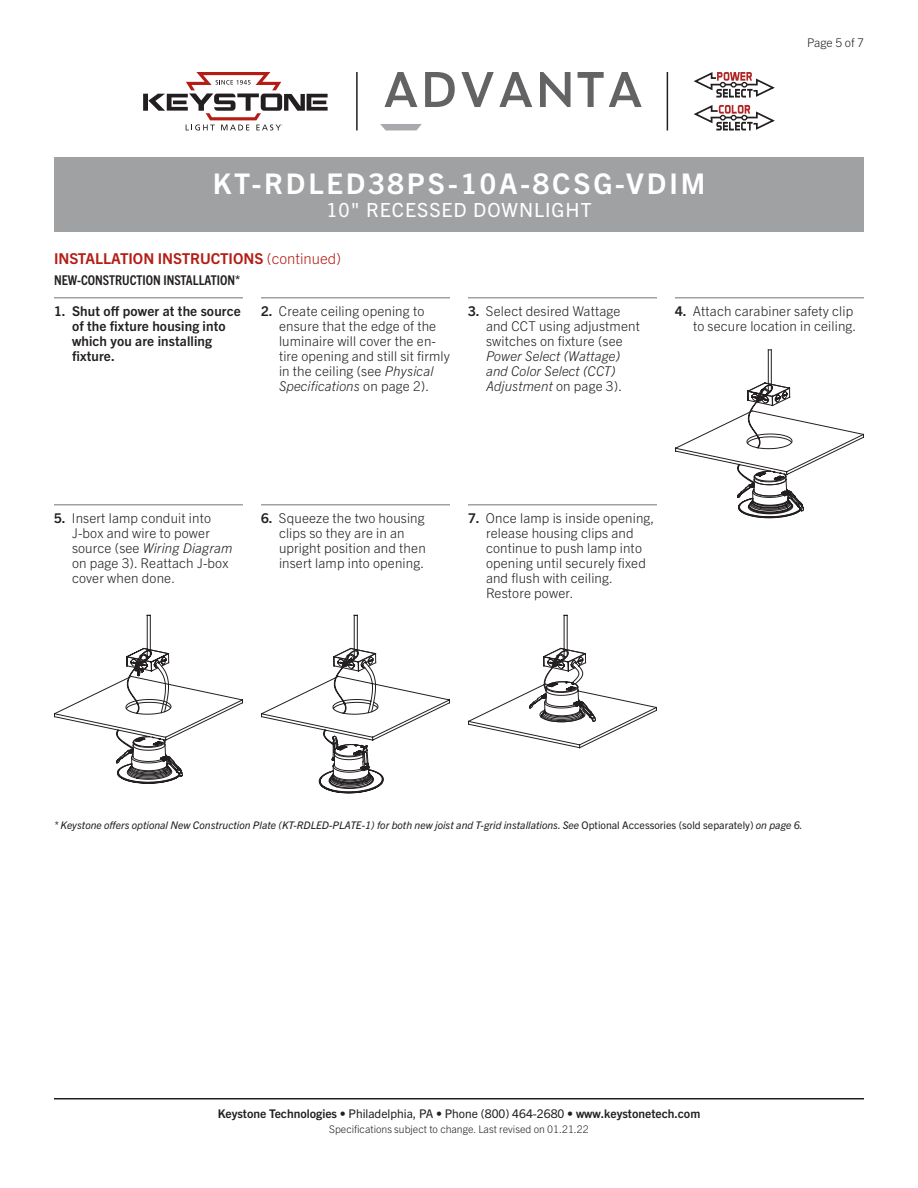
<style>
.page{position:relative;width:918px;height:1188px;background:#fff}
.page>*{position:absolute;margin:0;border:0;box-sizing:border-box;transform-origin:0 0}
.Title_Instruction{font:700 28.5px "Trade Gothic Next LT Pro";letter-spacing:.1em;color:#fff}
.SubTitle{font:19.5px "Trade Gothic Next LT Pro";letter-spacing:.05em;color:#fff}
.Heading_01{font:700 15px "Trade Gothic Next LT Pro";color:#b41d15}
.Text_NumberList{font:300 13.5px/15px "Trade Gothic Next LT Pro";letter-spacing:.01em;color:#231f20}
.Text_NumberList-2{font:700 13.5px/15px "Trade Gothic Next LT Pro";letter-spacing:.01em;color:#231f20}
.Heading_02{font:700 condensed 13.5px "Trade Gothic Next LT Pro";color:#231f20}
.t1{font:700 12px "Trade Gothic Next LT Pro";color:#231f20}
.Page{font:300 12px "Trade Gothic Next LT Pro";color:#231f20}
.Art_Callout_Left{font:italic 10.5px "Trade Gothic Next LT Pro";color:#231f20}
.Rev{font:300 10.5px "Trade Gothic Next LT Pro";color:#231f20}
.s1{font-weight:300}
.s2{font-weight:700}
.s3{font-style:italic}
.s4{font-style:normal}
.s5{font-weight:400}
</style>
<div class="page">
<hr style="left:54px;top:1098px;width:810px;height:2px;background:#231f20">
<div style="left:54px;top:158px;width:810px;height:74px;background:#a0a1a3"></div>
<hr style="left:54px;top:504px;width:189px;height:2px;background:#a0a1a3">
<hr style="left:468px;top:504px;width:189px;height:2px;background:#a0a1a3">
<hr style="left:468px;top:297px;width:189px;height:1px;background:#a0a1a3">
<hr style="left:675px;top:297px;width:189px;height:1px;background:#a0a1a3">
<hr style="left:261px;top:504px;width:189px;height:2px;background:#a0a1a3">
<hr style="left:54px;top:297px;width:189px;height:1px;background:#a0a1a3">
<hr style="left:261px;top:297px;width:189px;height:1px;background:#a0a1a3">
<svg style="left:674px;top:349px;width:191px;height:170px"></svg>
<svg style="left:54px;top:615px;width:189px;height:169px"></svg>
<svg style="left:261px;top:615px;width:189px;height:179px"></svg>
<svg style="left:467px;top:615px;width:190px;height:134px"></svg>
<svg style="left:385px;top:72px;width:32px;height:35px"></svg>
<svg style="left:425px;top:72px;width:30px;height:35px"></svg>
<svg style="left:461px;top:72px;width:71px;height:35px"></svg>
<svg style="left:540px;top:72px;width:31px;height:35px"></svg>
<svg style="left:578px;top:72px;width:64px;height:35px"></svg>
<svg style="left:380px;top:124px;width:42px;height:6px"></svg>
<svg style="left:693px;top:105px;width:82px;height:26px"></svg>
<svg style="left:693px;top:72px;width:82px;height:26px"></svg>
<hr style="left:356px;top:72px;width:2px;height:58px;background:#231f20">
<hr style="left:667px;top:72px;width:1px;height:58px;background:#231f20">
<svg style="left:143px;top:72px;width:185px;height:58px"></svg>
<p class="Title_Instruction" style="left:213px;top:164px;width:494px">KT-RDLED38PS-10A-8CSG-VDIM</p>
<p class="SubTitle" style="left:326px;top:197px;width:267px">10" RECESSED DOWNLIGHT</p>
<p class="Heading_01" style="left:54px;top:248px;width:289px">INSTALLATION INSTRUCTIONS <span class="s1">(continued)</span></p>
<p class="Heading_02" style="left:54px;top:271px;width:188px">NEW-CONSTRUCTION INSTALLATION*</p>
<p class="Page" style="left:807px;top:34px;width:58px">Page 5 of 7</p>
<p class="Text_NumberList-2" style="left:72px;top:303px;width:170px;text-indent:-18px">1. Shut off power at the source of the fixture housing into which you are installing fixture.</p>
<p class="Text_NumberList" style="left:279px;top:303px;width:173px;text-indent:-18px"><span class="s2">2.</span> Create ceiling opening to ensure that the edge of the luminaire will cover the en&shy;tire opening and still sit firmly in the ceiling (see <span class="s3">Physical<br>Specifications</span> on page 2).</p>
<p class="Text_NumberList" style="left:486px;top:303px;width:155px;text-indent:-18px"><span class="s2">3.</span> Select desired Wattage and CCT using adjustment switches on fixture (see<br><span class="s3">Power Select (Wattage) and Color Select (CCT)<br>Adjustment</span> on page 3).</p>
<p class="Text_NumberList" style="left:675px;top:303px;width:183px;text-align:right"><span class="s2">4.</span> Attach carabiner safety clip to secure location in ceiling.</p>
<p class="Text_NumberList" style="left:72px;top:510px;width:162px;text-indent:-18px"><span class="s2">5.</span> Insert lamp conduit into<br>J-box and wire to power source (see <span class="s3">Wiring Diagram </span>on page 3). Reattach J-box cover when done.</p>
<p class="Text_NumberList" style="left:486px;top:510px;width:170px;text-indent:-18px"><span class="s2">7.</span> Once lamp is inside opening, release housing clips and continue to push lamp into opening until securely fixed and flush with ceiling.<br>Restore power.</p>
<p class="Text_NumberList" style="left:279px;top:510px;width:148px;text-indent:-18px"><span class="s2">6.</span> Squeeze the two housing clips so they are in an upright position and then insert lamp into opening.</p>
<p class="Art_Callout_Left" style="left:54px;top:817px;width:750px">* Keystone offers optional New Construction Plate (KT-RDLED-PLATE-1) for both new joist and T-grid installations. See <span class="s4">Optional Accessories (sold separately)</span> on page 6.</p>
<p class="t1" style="left:218px;top:1105px;width:484px">Keystone Technologies <span class="s5">• Philadelphia, PA • Phone (800) 464-2680 •</span> www.keystonetech.com</p>
<p class="Rev" style="left:329px;top:1122px;width:261px">Specifications subject to change. Last revised on 01.21.22</p>
</div>
